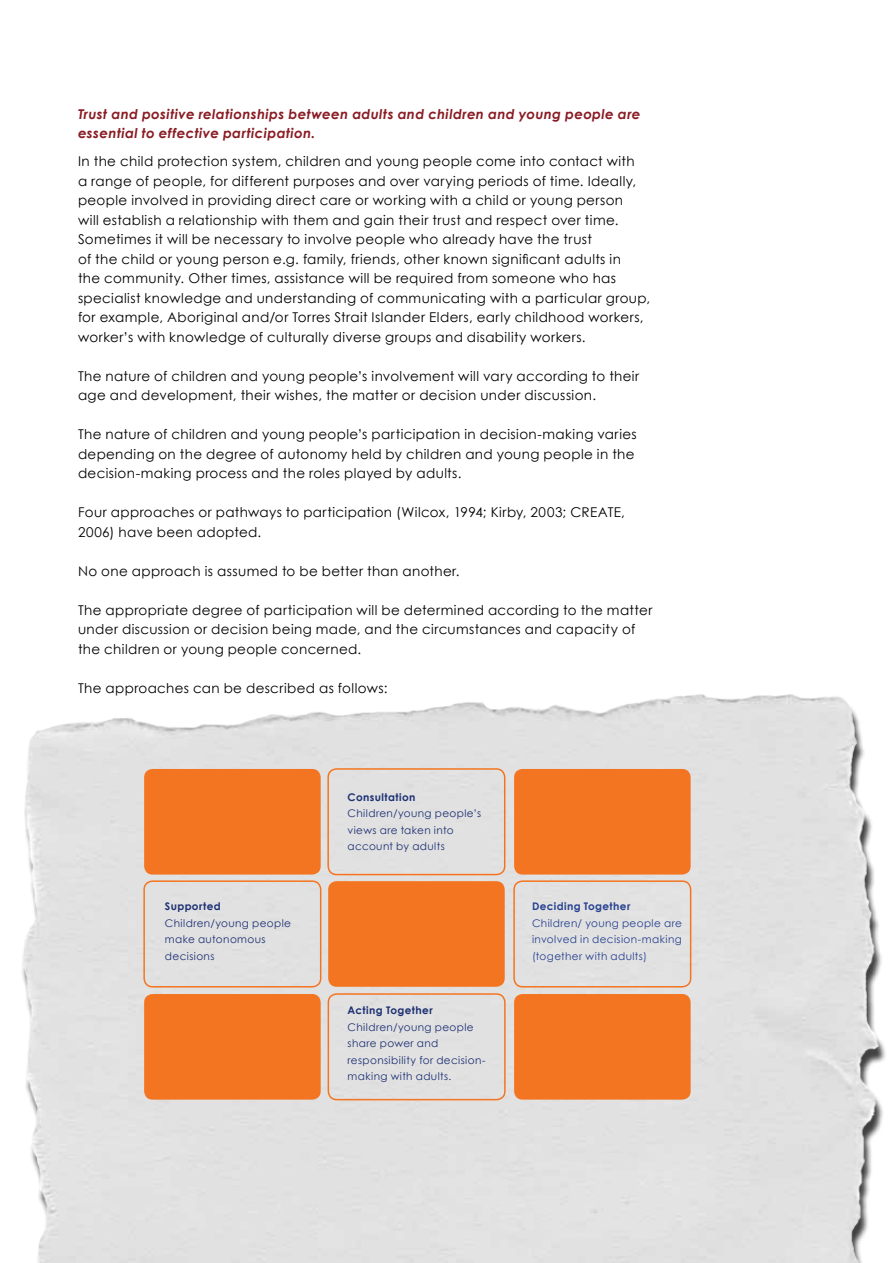
<style>
.page{position:relative;width:893px;height:1263px;background:#fff}
.page>*{position:absolute;margin:0;border:0;box-sizing:border-box;transform-origin:0 0}
.t1{font:13.5px/19.5px "Century Gothic";letter-spacing:.025em;color:#000}
.t2{font:italic 700 13.5px/19.5px "Century Gothic";letter-spacing:.03em;color:#891b23}
.t3{font:10.5px/16.5px "Century Gothic";letter-spacing:.035em;color:#1c3073}
.t4{font:10.5px/16.5px "Century Gothic";letter-spacing:.035em;color:#25408f;text-align:justify}
.t5{font:700 10.5px "Century Gothic";letter-spacing:.035em;color:#1c3073}
.t6{font:700 10.5px "Century Gothic";letter-spacing:.035em;color:#25408f}
</style>
<div class="page">
<img style="left:22px;top:694px;width:864px;height:569px">
<div style="left:327px;top:768px;width:178px;height:107px;border:2px solid #f47521;border-radius:9px"></div>
<div style="left:143px;top:880px;width:178px;height:107px;border:2px solid #f47521;border-radius:9px"></div>
<div style="left:513px;top:880px;width:178px;height:107px;border:2px solid #f47521;border-radius:9px"></div>
<div style="left:514px;top:769px;width:177px;height:105px;background:#f47521;border-radius:9px"></div>
<div style="left:144px;top:769px;width:177px;height:105px;background:#f47521;border-radius:9px"></div>
<div style="left:328px;top:881px;width:177px;height:106px;background:#f47521;border-radius:9px"></div>
<div style="left:328px;top:993px;width:178px;height:107px;border:2px solid #f47521;border-radius:9px"></div>
<div style="left:514px;top:994px;width:177px;height:105px;background:#f47521;border-radius:9px"></div>
<div style="left:144px;top:994px;width:177px;height:105px;background:#f47521;border-radius:9px"></div>
<p class="t2" style="left:78px;top:104px;width:564px">Trust and positive relationships between adults and children and young people are essential to effective participation.</p>
<p class="t1" style="left:78px;top:152px;width:574px">In the child protection system, children and young people come into contact with<br>a range of people, for different purposes and over varying periods of time. Ideally, people involved in providing direct care or working with a child or young person<br>will establish a relationship with them and gain their trust and respect over time.<br>Sometimes it will be necessary to involve people who already have the trust<br>of the child or young person e.g. family, friends, other known significant adults in<br>the community. Other times, assistance will be required from someone who has specialist knowledge and understanding of communicating with a particular group, for example, Aboriginal and/or Torres Strait Islander Elders, early childhood workers, worker’s with knowledge of culturally diverse groups and disability workers.</p>
<p class="t1" style="left:78px;top:366px;width:563px">The nature of children and young people’s involvement will vary according to their age and development, their wishes, the matter or decision under discussion.</p>
<p class="t1" style="left:78px;top:425px;width:560px">The nature of children and young people’s participation in decision-making varies depending on the degree of autonomy held by children and young people in the decision-making process and the roles played by adults.</p>
<p class="t1" style="left:78px;top:503px;width:548px">Four approaches or pathways to participation (Wilcox, 1994; Kirby, 2003; CREATE,<br>2006) have been adopted.</p>
<p class="t1" style="left:78px;top:561px;width:383px">No one approach is assumed to be better than another.</p>
<p class="t1" style="left:78px;top:600px;width:576px">The appropriate degree of participation will be determined according to the matter under discussion or decision being made, and the circumstances and capacity of the children or young people concerned.</p>
<p class="t1" style="left:78px;top:678px;width:311px">The approaches can be described as follows:</p>
<p class="t5" style="left:165px;top:899px;width:57px">Supported</p>
<p class="t3" style="left:165px;top:915px;width:128px">Children/young people make autonomous decisions</p>
<p class="t5" style="left:348px;top:789px;width:69px">Consultation</p>
<p class="t3" style="left:348px;top:805px;width:135px">Children/young people’s views are taken into account by adults</p>
<p class="t5" style="left:348px;top:1002px;width:87px">Acting Together</p>
<p class="t3" style="left:348px;top:1018px;width:139px">Children/young people share power and responsibility for decision&shy;making with adults.</p>
<p class="t6" style="left:532px;top:898px;width:100px">Deciding Together</p>
<p class="t4" style="left:532px;top:915px;width:151px">Children/ young people are involved in decision-making (together with adults)</p>
</div>
